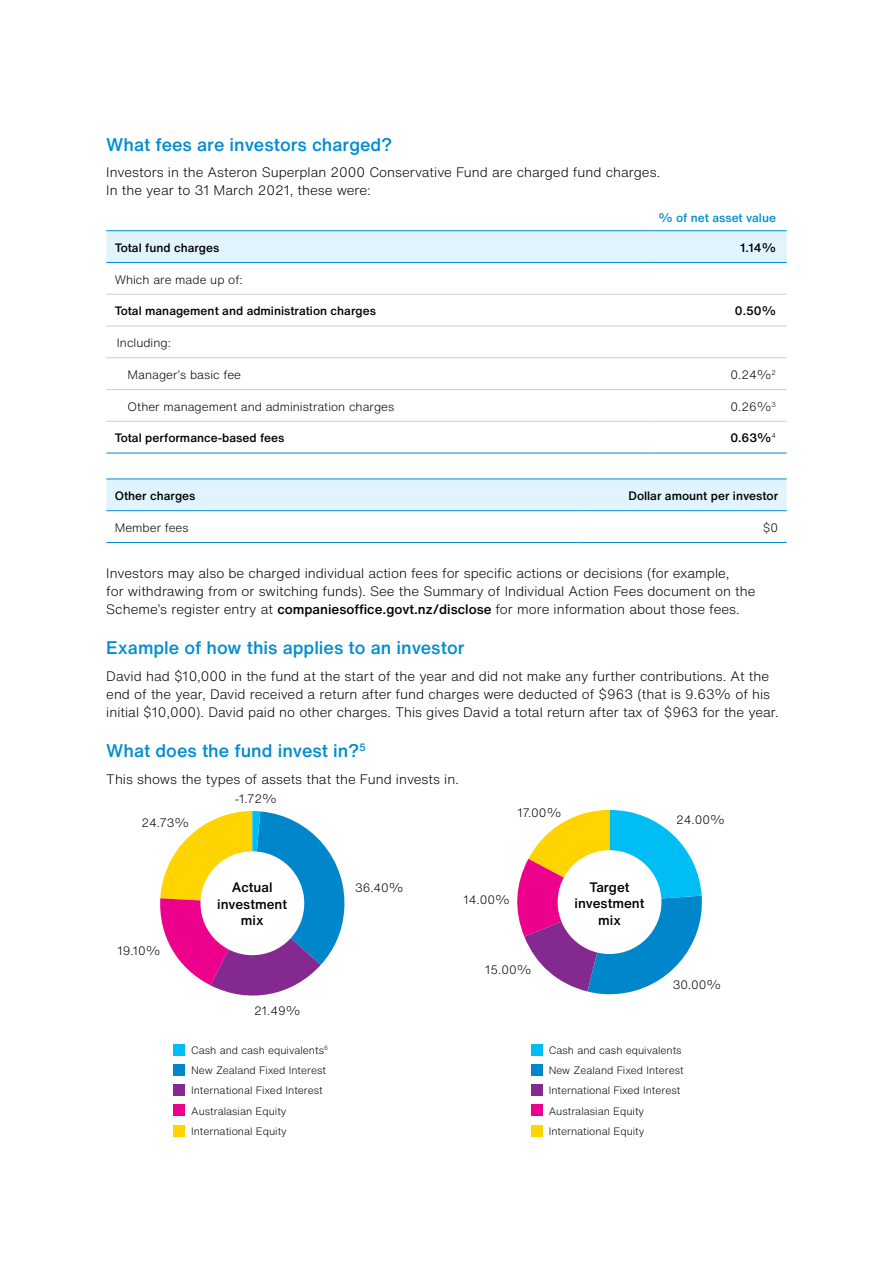
<style>
.page{position:relative;width:893px;height:1263px;background:#fff}
.page>*{position:absolute;margin:0;border:0;box-sizing:border-box;transform-origin:0 0}
.t1{font:500 18px "Helvetica Now Text";color:#008dd0}
.t2{font:300 13.5px/18px "Helvetica Now Text";color:#000}
.t3{font:500 13.5px/16.5px "Helvetica Now Text";color:#000;text-align:center}
.t4{font:300 12px "Helvetica Now Text";color:#000}
.t5{font:500 12px "Helvetica Now Text";color:#000}
.t6{font:500 12px "Helvetica Now Text";color:#008dd0}
.t7{font:300 10.5px/20.2px "Helvetica Now Text";color:#000}
.s1{font-weight:500}
</style>
<div class="page">
<svg style="left:160px;top:811px;width:185px;height:185px"></svg>
<div style="left:106px;top:231px;width:681px;height:31px;background:#e1f4fd"></div>
<hr style="left:106px;top:294px;width:545px;height:1px;background:#cdcfd0">
<hr style="left:651px;top:294px;width:136px;height:1px;background:#cdcfd0">
<hr style="left:106px;top:326px;width:545px;height:1px;background:#cdcfd0">
<hr style="left:106px;top:357px;width:545px;height:1px;background:#cdcfd0">
<hr style="left:651px;top:326px;width:136px;height:1px;background:#cdcfd0">
<hr style="left:651px;top:357px;width:136px;height:1px;background:#cdcfd0">
<hr style="left:106px;top:389px;width:545px;height:1px;background:#cdcfd0">
<hr style="left:651px;top:389px;width:136px;height:1px;background:#cdcfd0">
<hr style="left:106px;top:230px;width:545px;height:1px;background:#008dd0">
<hr style="left:651px;top:230px;width:136px;height:1px;background:#008dd0">
<hr style="left:106px;top:262px;width:545px;height:1px;background:#008dd0">
<hr style="left:651px;top:262px;width:136px;height:1px;background:#008dd0">
<hr style="left:106px;top:421px;width:545px;height:1px;background:#cdcfd0">
<hr style="left:651px;top:421px;width:136px;height:1px;background:#cdcfd0">
<hr style="left:106px;top:453px;width:545px;height:1px;background:#008dd0">
<hr style="left:651px;top:453px;width:136px;height:1px;background:#008dd0">
<div style="left:106px;top:480px;width:681px;height:30px;background:#e1f4fd"></div>
<hr style="left:106px;top:479px;width:470px;height:1px;background:#008dd0">
<hr style="left:576px;top:479px;width:211px;height:1px;background:#008dd0">
<hr style="left:106px;top:510px;width:470px;height:1px;background:#008dd0">
<hr style="left:576px;top:510px;width:211px;height:1px;background:#008dd0">
<hr style="left:106px;top:542px;width:470px;height:1px;background:#008dd0">
<hr style="left:576px;top:542px;width:211px;height:1px;background:#008dd0">
<svg style="left:517px;top:810px;width:185px;height:185px"></svg>
<div style="left:173px;top:1124px;width:12px;height:12px;background:#ffd400"></div>
<div style="left:173px;top:1043px;width:12px;height:12px;background:#00bef3"></div>
<div style="left:173px;top:1064px;width:12px;height:12px;background:#0086ca"></div>
<div style="left:173px;top:1084px;width:12px;height:12px;background:#842990"></div>
<div style="left:173px;top:1104px;width:12px;height:12px;background:#ec008c"></div>
<div style="left:531px;top:1124px;width:12px;height:12px;background:#ffd400"></div>
<div style="left:531px;top:1043px;width:12px;height:12px;background:#00bef3"></div>
<div style="left:531px;top:1064px;width:12px;height:12px;background:#0086ca"></div>
<div style="left:531px;top:1084px;width:12px;height:12px;background:#842990"></div>
<div style="left:531px;top:1104px;width:12px;height:12px;background:#ec008c"></div>
<div style="left:200px;top:851px;width:104px;height:104px;background:#fff;border-radius:50%"></div>
<div style="left:558px;top:850px;width:103px;height:104px;background:#fff;border-radius:50%"></div>
<h1 class="t1" style="left:106px;top:131px;width:287px">What fees are investors charged?</h1>
<p class="t2" style="left:106px;top:163px;width:555px">Investors in the Asteron Superplan 2000 Conservative Fund are charged fund charges.<br>In the year to 31 March 2021, these were:</p>
<p class="t6" style="left:658px;top:209px;width:119px">% of net asset value</p>
<p class="t5" style="left:115px;top:239px;width:106px">Total fund charges</p>
<p class="t5" style="left:740px;top:239px;width:37px">1.14%</p>
<p class="t4" style="left:115px;top:270px;width:129px">Which are made up of:</p>
<p class="t5" style="left:115px;top:302px;width:263px">Total management and administration charges</p>
<p class="t5" style="left:735px;top:302px;width:43px">0.50%</p>
<p class="t4" style="left:117px;top:334px;width:55px">Including:</p>
<p class="t4" style="left:128px;top:366px;width:115px">Manager’s basic fee</p>
<p class="t4" style="left:731px;top:366px;width:47px">0.24%<sup>2</sup></p>
<p class="t4" style="left:128px;top:397px;width:268px">Other management and administration charges</p>
<p class="t4" style="left:731px;top:397px;width:47px">0.26%<sup>3</sup></p>
<p class="t5" style="left:115px;top:429px;width:171px">Total performance-based fees</p>
<p class="t5" style="left:730px;top:429px;width:47px">0.63%<sup>4</sup></p>
<p class="t5" style="left:115px;top:487px;width:82px">Other charges</p>
<p class="t5" style="left:628px;top:487px;width:151px">Dollar amount per investor</p>
<p class="t4" style="left:115px;top:519px;width:75px">Member fees</p>
<p class="t4" style="left:763px;top:519px;width:17px">$0</p>
<p class="t2" style="left:106px;top:564px;width:651px">Investors may also be charged individual action fees for specific actions or decisions (for example,<br>for withdrawing from or switching funds). See the Summary of Individual Action Fees document on the<br>Scheme’s register entry at <span class="s1">companiesoffice.govt.nz/disclose</span> for more information about those fees.</p>
<h1 class="t1" style="left:106px;top:634px;width:360px">Example of how this applies to an investor</h1>
<p class="t2" style="left:106px;top:667px;width:674px">David had $10,000 in the fund at the start of the year and did not make any further contributions. At the end of the year, David received a return after fund charges were deducted of $963 (that is 9.63% of his initial $10,000). David paid no other charges. This gives David a total return after tax of $963 for the year.</p>
<h1 class="t1" style="left:106px;top:737px;width:261px">What does the fund invest in?<sup>5</sup></h1>
<p class="t2" style="left:106px;top:769px;width:354px">This shows the types of assets that the Fund invests in.</p>
<p class="t4" style="left:676px;top:811px;width:50px">24.00%</p>
<p class="t4" style="left:235px;top:789px;width:44px">-1.72%</p>
<p class="t4" style="left:517px;top:804px;width:46px">17.00%</p>
<p class="t4" style="left:141px;top:814px;width:49px">24.73%</p>
<p class="t4" style="left:117px;top:942px;width:45px">19.10%</p>
<p class="t3" style="left:217px;top:879px;width:71px">Actual investment mix</p>
<p class="t4" style="left:254px;top:1001px;width:48px">21.49%</p>
<p class="t4" style="left:355px;top:879px;width:50px">36.40%</p>
<p class="t4" style="left:463px;top:890px;width:48px">14.00%</p>
<p class="t4" style="left:485px;top:961px;width:48px">15.00%</p>
<p class="t3" style="left:575px;top:878px;width:71px">Target investment mix</p>
<p class="t4" style="left:673px;top:976px;width:50px">30.00%</p>
<p class="t7" style="left:191px;top:1039px;width:138px">Cash and cash equivalents<sup>6<br></sup>New Zealand Fixed Interest<br>International Fixed Interest<br>Australasian Equity<br>International Equity</p>
<p class="t7" style="left:549px;top:1039px;width:136px">Cash and cash equivalents<br>New Zealand Fixed Interest<br>International Fixed Interest<br>Australasian Equity<br>International Equity</p>
</div>
